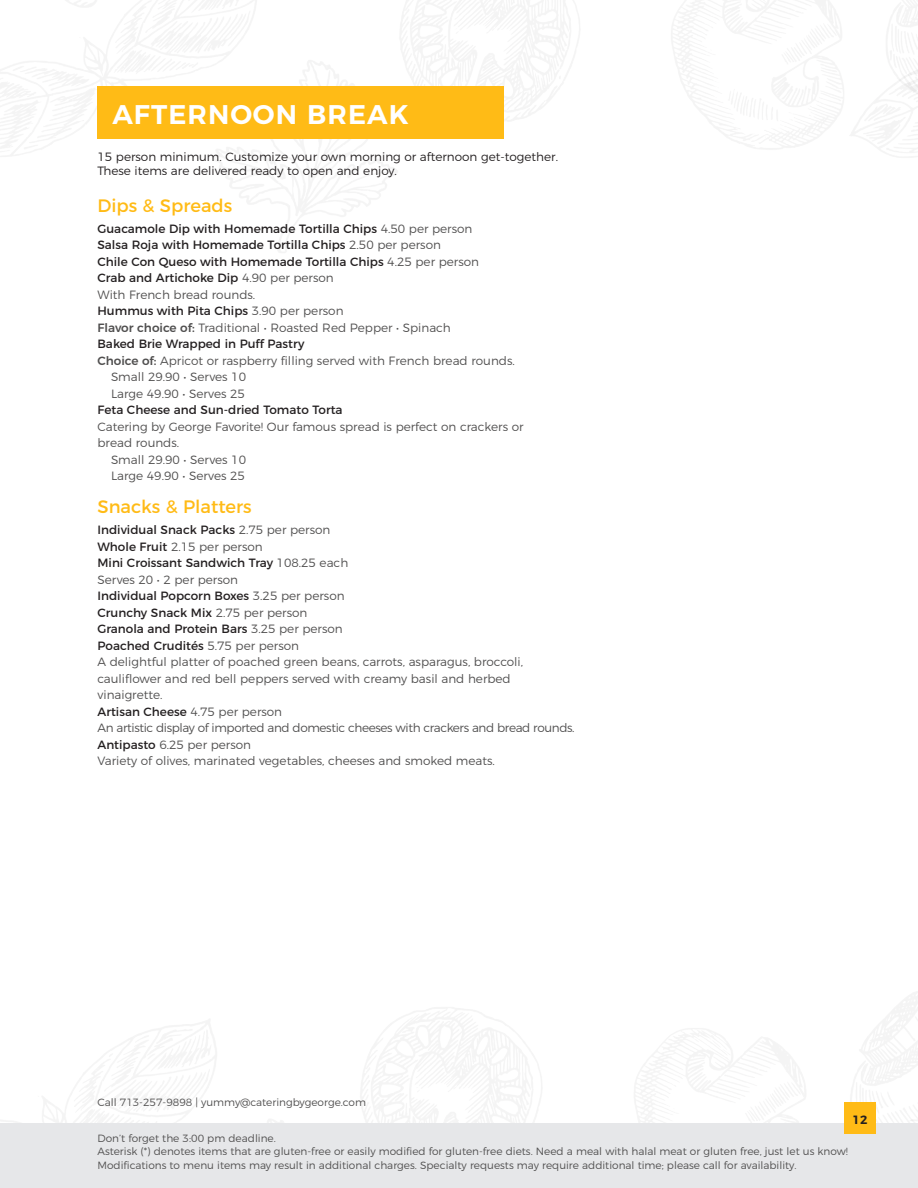
<style>
.page{position:relative;width:918px;height:1188px;background:#fff}
.page>*{position:absolute;margin:0;border:0;box-sizing:border-box;transform-origin:0 0}
.t1{font:600 27px "Montserrat";letter-spacing:.04em;color:#fff}
.t2{font:18px "Montserrat";color:#ffbb16}
.t3{font:300 12px/16.5px "Montserrat";color:#504f4f}
.t4{font:12px "Montserrat";color:#231f20}
.t5{font:300 12px/14.4px "Montserrat";color:#231f20}
.t6{font:300 12px "Montserrat";letter-spacing:-.03em;color:#504f4f}
.t7{font:600 12px "Montserrat";color:#231f20}
.t8{font:300 10.5px/13.5px "Montserrat";color:#504f4f}
.s1{font-weight:300;color:#504f4f}
.s2{font-weight:500}
.s3{font-weight:400;color:#231f20}
</style>
<div class="page">
<img style="left:0;top:0;width:828px;height:253px">
<img style="left:828px;top:0;width:90px;height:157px">
<div style="left:0;top:1123px;width:918px;height:65px;background:#e6e7e9"></div>
<div style="left:844px;top:1102px;width:32px;height:32px;background:#ffbb16"></div>
<div style="left:98px;top:86px;width:406px;height:53px;background:#ffbb16"></div>
<p class="t1" style="left:112px;top:92px;width:298px">AFTERNOON BREAK</p>
<p class="t5" style="left:98px;top:148px;width:462px">15 person minimum. Customize your own morning or afternoon get-together.<br>These items are delivered ready to open and enjoy.</p>
<p class="t2" style="left:98px;top:191px;width:136px">Dips &amp; Spreads</p>
<p class="t4" style="left:98px;top:219px;width:376px">Guacamole Dip with Homemade Tortilla Chips <span class="s1">4.50 per person</span></p>
<p class="t4" style="left:98px;top:235px;width:345px">Salsa Roja with Homemade Tortilla Chips <span class="s1">2.50 per person</span></p>
<p class="t4" style="left:98px;top:252px;width:383px">Chile Con Queso with Homemade Tortilla Chips <span class="s1">4.25 per person</span></p>
<p class="t4" style="left:98px;top:268px;width:238px">Crab and Artichoke Dip <span class="s1">4.90 per person</span></p>
<p class="t3" style="left:98px;top:285px;width:159px">With French bread rounds.</p>
<p class="t4" style="left:98px;top:301px;width:248px">Hummus with Pita Chips <span class="s1">3.90 per person</span></p>
<p class="t3" style="left:98px;top:318px;width:355px"><span class="s2">Flavor choice of:</span> Traditional • Roasted Red Pepper • Spinach</p>
<p class="t4" style="left:98px;top:334px;width:209px">Baked Brie Wrapped in Puff Pastry</p>
<p class="t3" style="left:98px;top:351px;width:419px"><span class="s2">Choice of:</span> Apricot or raspberry filling served with French bread rounds.</p>
<p class="t3" style="left:111px;top:368px;width:137px">Small 29.90 • Serves 10</p>
<p class="t3" style="left:111px;top:384px;width:135px">Large 49.90 • Serves 25</p>
<p class="t4" style="left:98px;top:400px;width:247px">Feta Cheese and Sun-dried Tomato Torta</p>
<p class="t3" style="left:98px;top:417px;width:428px">Catering by George Favorite! Our famous spread is perfect on crackers or</p>
<p class="t3" style="left:98px;top:434px;width:83px">bread rounds.</p>
<p class="t3" style="left:111px;top:450px;width:137px">Small 29.90 • Serves 10</p>
<p class="t3" style="left:111px;top:467px;width:135px">Large 49.90 • Serves 25</p>
<p class="t2" style="left:98px;top:493px;width:156px">Snacks &amp; Platters</p>
<p class="t4" style="left:98px;top:520px;width:234px">Individual Snack Packs <span class="s1">2.75 per person</span></p>
<p class="t3" style="left:98px;top:537px;width:167px"><span class="s3">Whole Fruit</span> 2.15 per person</p>
<p class="t4" style="left:98px;top:553px;width:252px">Mini Croissant Sandwich Tray <span class="s1">108.25 each</span></p>
<p class="t3" style="left:98px;top:570px;width:142px">Serves 20 • 2 per person</p>
<p class="t4" style="left:98px;top:586px;width:249px">Individual Popcorn Boxes <span class="s1">3.25 per person</span></p>
<p class="t4" style="left:98px;top:603px;width:211px">Crunchy Snack Mix <span class="s1">2.75 per person</span></p>
<p class="t4" style="left:98px;top:619px;width:247px">Granola and Protein Bars <span class="s1">3.25 per person</span></p>
<p class="t4" style="left:98px;top:636px;width:203px">Poached Crudités <span class="s1">5.75 per person</span></p>
<p class="t3" style="left:98px;top:653px;width:427px">A delightful platter of poached green beans, carrots, asparagus, broccoli, cauliflower and red bell peppers served with creamy basil and herbed vinaigrette.</p>
<p class="t4" style="left:98px;top:702px;width:186px">Artisan Cheese <span class="s1">4.75 per person</span></p>
<p class="t6" style="left:98px;top:719px;width:479px">An artistic display of imported and domestic cheeses with crackers and bread rounds.</p>
<p class="t3" style="left:98px;top:735px;width:155px"><span class="s3">Antipasto</span> 6.25 per person</p>
<p class="t3" style="left:98px;top:752px;width:399px">Variety of olives, marinated vegetables, cheeses and smoked meats.</p>
<p class="t8" style="left:98px;top:1095px;width:270px">Call 713-257-9898 | yummy@cateringbygeorge.com</p>
<p class="t7" style="left:853px;top:1110px;width:16px">12</p>
<p class="t8" style="left:98px;top:1130px;width:752px">Don’t forget the 3:00 pm deadline.<br>Asterisk (*) denotes items that are gluten-free or easily modified for gluten-free diets. Need a meal with halal meat or gluten free, just let us know!<br>Modifications to menu items may result in additional charges. Specialty requests may require additional time; please call for availability.</p>
</div>
